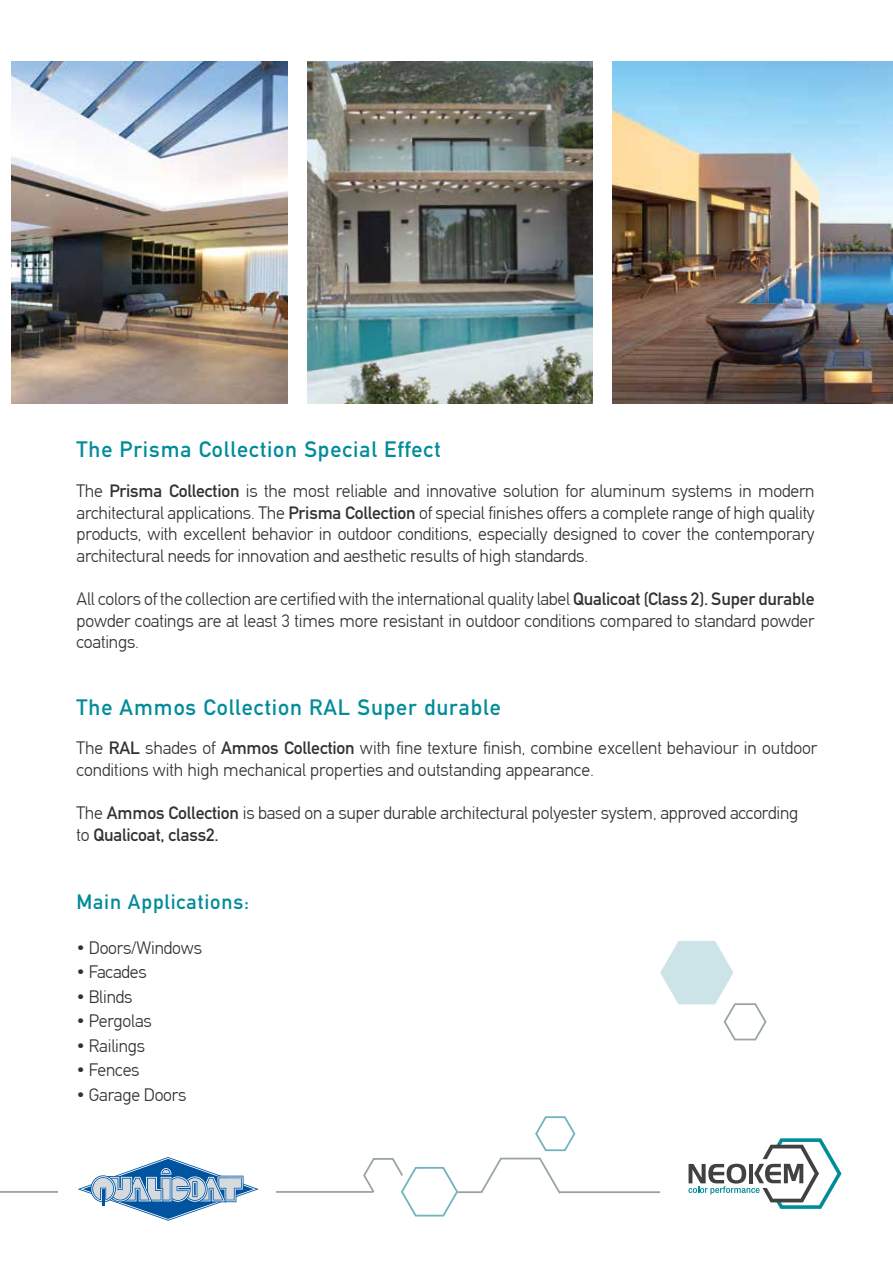
<style>
.page{position:relative;width:893px;height:1263px;background:#fff}
.page>*{position:absolute;margin:0;border:0;box-sizing:border-box;transform-origin:0 0}
.t1{font:500 22.5px "PF Din Text";letter-spacing:.04em;color:#008c99}
.t2{font:500 21px "PF Din Text";letter-spacing:.04em;color:#008c99}
.t3{font:300 18px/21.6px "PF Din Text";letter-spacing:-.01em;color:#333132;text-align:justify}
.s1{font-weight:500}
</style>
<div class="page">
<img style="left:11px;top:62px;width:276px;height:341px">
<img style="left:612px;top:62px;width:281px;height:341px">
<img style="left:307px;top:62px;width:285px;height:341px">
<svg style="left:660px;top:941px;width:107px;height:100px"></svg>
<svg style="left:688px;top:1138px;width:153px;height:71px"></svg>
<svg style="left:363px;top:1116px;width:298px;height:101px"></svg>
<hr style="left:0;top:1191px;width:373px;height:2px;background:#99a5a4">
<div style="left:58px;top:1171px;width:35px;height:38px;background:#fff"></div>
<div style="left:242px;top:1171px;width:34px;height:38px;background:#fff"></div>
<svg style="left:78px;top:1157px;width:181px;height:64px"></svg>
<p class="t1" style="left:77px;top:437px;width:365px">The Prisma Collection Special Effect</p>
<p class="t3" style="left:77px;top:480px;width:739px">The <span class="s1">Prisma Collection</span> is the most reliable and innovative solution for aluminum systems in modern architectural applications. The <span class="s1">Prisma Collection</span> of special finishes offers a complete range of high quality products, with excellent behavior in outdoor conditions, especially designed to cover the contemporary architectural needs for innovation and aesthetic results of high standards.</p>
<p class="t3" style="left:77px;top:588px;width:739px">All colors of the collection are certified with the international quality label <span class="s1">Qualicoat (Class 2). Super durable </span>powder coatings are at least 3 times more resistant in outdoor conditions compared to standard powder coatings.</p>
<p class="t1" style="left:77px;top:694px;width:426px">The Ammos Collection RAL Super durable</p>
<p class="t3" style="left:77px;top:737px;width:742px">The <span class="s1">RAL</span> shades of <span class="s1">Ammos Collection</span> with fine texture finish, combine excellent behaviour in outdoor conditions with high mechanical properties and outstanding appearance.</p>
<p class="t3" style="left:77px;top:802px;width:723px">The <span class="s1">Ammos Collection</span> is based on a super durable architectural polyester system, approved according to <span class="s1">Qualicoat, class2.</span></p>
<p class="t2" style="left:77px;top:890px;width:174px">Main Applications:</p>
<p class="t3" style="left:77px;top:937px;width:127px">• Doors/Windows</p>
<p class="t3" style="left:77px;top:961px;width:72px">• Facades</p>
<p class="t3" style="left:77px;top:986px;width:58px">• Blinds</p>
<p class="t3" style="left:77px;top:1010px;width:77px">• Pergolas</p>
<p class="t3" style="left:77px;top:1035px;width:70px">• Railings</p>
<p class="t3" style="left:77px;top:1059px;width:65px">• Fences</p>
<p class="t3" style="left:77px;top:1084px;width:111px">• Garage Doors</p>
</div>
